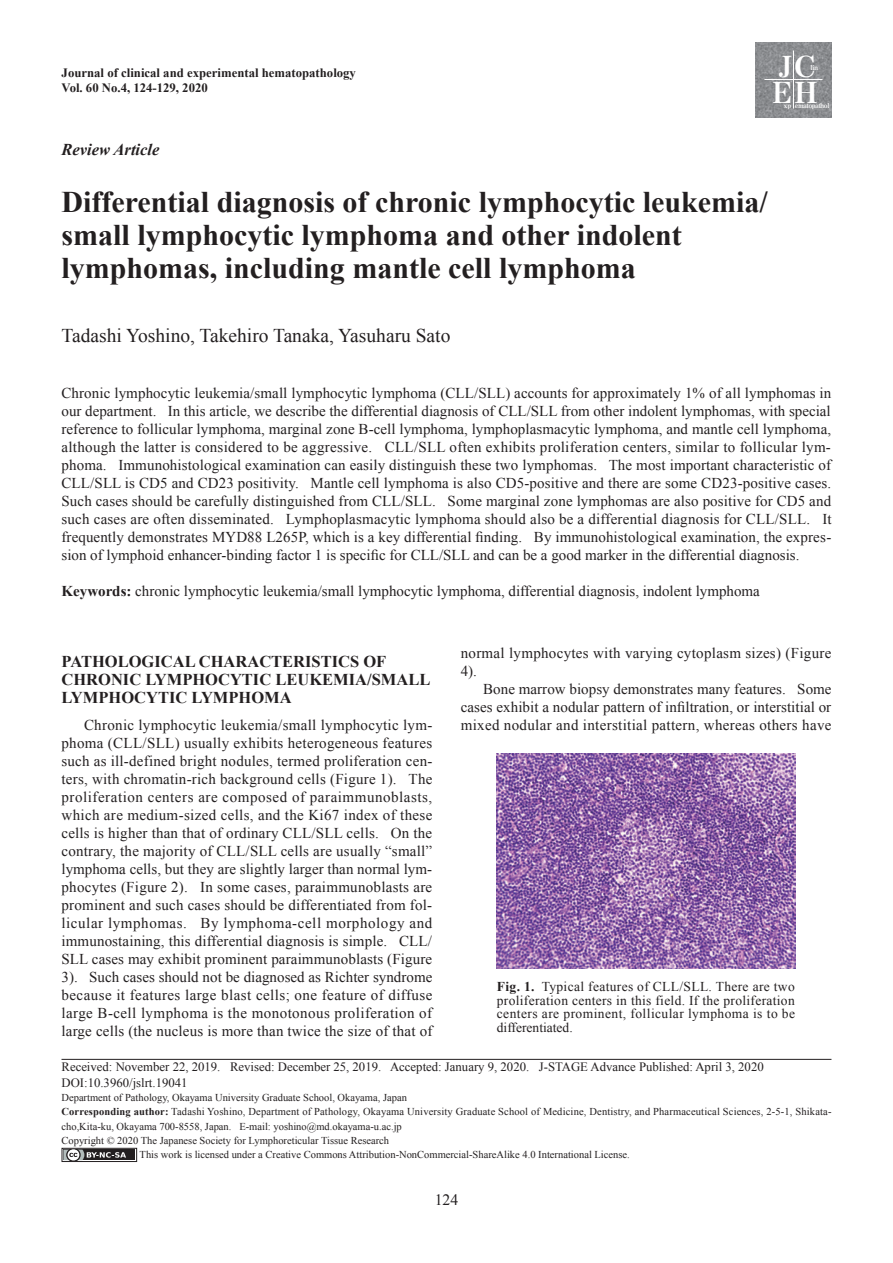
<style>
.page{position:relative;width:893px;height:1263px;background:#fff}
.page>*{position:absolute;margin:0;border:0;box-sizing:border-box;transform-origin:0 0}
.t1{font:700 30px/33px "Times New Roman";color:#231f20}
.t2{font:700 28.95px/26.2px "MOG Century";color:#fff}
.t3{font:19.5px "Times New Roman";color:#231f20}
.t4{font:700 16.5px/18px "Times New Roman";color:#231f20}
.t5{font:italic 700 16.5px "Times New Roman";color:#231f20}
.t6{font:15.75px "Times New Roman";color:#231f20}
.t7{font:15px/18px "Times New Roman";letter-spacing:.01em;color:#231f20;text-align:justify}
.t8{font:13.5px/13.5px "Times New Roman";letter-spacing:.03em;color:#231f20;text-align:justify}
.t9{font:12.75px/15.8px "Times New Roman";color:#231f20}
.t10{font:700 12.75px/15px "Times New Roman";color:#231f20}
.t11{font:10.5px "Times New Roman";color:#231f20}
.t12{font:700 6.75px "MOG Century";letter-spacing:-.07em;color:#fff}
.s1{font-weight:700}
</style>
<div class="page">
<div style="left:62px;top:1148px;width:75px;height:14px;border:1px solid #231f20"></div>
<div style="left:63px;top:1149px;width:72px;height:11px;background:#231f20"></div>
<svg style="left:63px;top:1149px;width:63px;height:11px"></svg>
<hr style="left:62px;top:1059px;width:769px;height:1px;background:#231f20">
<img style="left:497px;top:753px;width:298px;height:215px">
<img style="left:756px;top:42px;width:75px;height:75px">
<hr style="left:764px;top:79px;width:58px;height:1px;background:#fff">
<hr style="left:793px;top:50px;width:1px;height:59px;background:#fff">
<p class="t10" style="left:62px;top:65px;width:296px">Journal of clinical and experimental hematopathology<br>Vol. 60 No.4, 124-129, 2020</p>
<p class="t5" style="left:62px;top:138px;width:99px">Review Article</p>
<h2 class="t2" style="left:772px;top:52px;width:47px">JC<br>EH</h2>
<p class="t12" style="left:810px;top:63px;width:9px">lin</p>
<p class="t12" style="left:784px;top:102px;width:48px">xp ematopathol</p>
<h1 class="t1" style="left:62px;top:185px;width:708px">Differential diagnosis of chronic lymphocytic leukemia/ small lymphocytic lymphoma and other indolent lymphomas, including mantle cell lymphoma</h1>
<h3 class="t3" style="left:62px;top:322px;width:390px">Tadashi Yoshino, Takehiro Tanaka, Yasuharu Sato</h3>
<p class="t7" style="left:62px;top:384px;width:772px">Chronic lymphocytic leukemia/small lymphocytic lymphoma (CLL/SLL) accounts for approximately 1% of all lymphomas in our department. In this article, we describe the differential diagnosis of CLL/SLL from other indolent lymphomas, with special reference to follicular lymphoma, marginal zone B-cell lymphoma, lymphoplasmacytic lymphoma, and mantle cell lymphoma, although the latter is considered to be aggressive. CLL/SLL often exhibits proliferation centers, similar to follicular lym&shy;phoma. Immunohistological examination can easily distinguish these two lymphomas. The most important characteristic of CLL/SLL is CD5 and CD23 positivity. Mantle cell lymphoma is also CD5-positive and there are some CD23-positive cases.<br>Such cases should be carefully distinguished from CLL/SLL. Some marginal zone lymphomas are also positive for CD5 and such cases are often disseminated. Lymphoplasmacytic lymphoma should also be a differential diagnosis for CLL/SLL. It frequently demonstrates MYD88 L265P, which is a key differential finding. By immunohistological examination, the expres&shy;sion of lymphoid enhancer-binding factor 1 is specific for CLL/SLL and can be a good marker in the differential diagnosis.</p>
<p class="t7" style="left:62px;top:582px;width:700px"><span class="s1">Keywords:</span> chronic lymphocytic leukemia/small lymphocytic lymphoma, differential diagnosis, indolent lymphoma</p>
<p class="t4" style="left:62px;top:652px;width:370px">PATHOLOGICAL CHARACTERISTICS OF<br>CHRONIC LYMPHOCYTIC LEUKEMIA/SMALL<br>LYMPHOCYTIC LYMPHOMA</p>
<p class="t7" style="left:62px;top:715px;width:372px;text-indent:22px">Chronic lymphocytic leukemia/small lymphocytic lym&shy;phoma (CLL/SLL) usually exhibits heterogeneous features such as ill-defined bright nodules, termed proliferation cen&shy;ters, with chromatin-rich background cells (Figure 1). The proliferation centers are composed of paraimmunoblasts, which are medium-sized cells, and the Ki67 index of these cells is higher than that of ordinary CLL/SLL cells. On the contrary, the majority of CLL/SLL cells are usually “small” lymphoma cells, but they are slightly larger than normal lym&shy;phocytes (Figure 2). In some cases, paraimmunoblasts are prominent and such cases should be differentiated from fol&shy;licular lymphomas. By lymphoma-cell morphology and immunostaining, this differential diagnosis is simple. CLL/ SLL cases may exhibit prominent paraimmunoblasts (Figure 3). Such cases should not be diagnosed as Richter syndrome because it features large blast cells; one feature of diffuse large B-cell lymphoma is the monotonous proliferation of large cells (the nucleus is more than twice the size of that of</p>
<p class="t7" style="left:461px;top:643px;width:372px">normal lymphocytes with varying cytoplasm sizes) (Figure<br>4).</p>
<p class="t7" style="left:461px;top:679px;width:372px;text-indent:22px">Bone marrow biopsy demonstrates many features. Some cases exhibit a nodular pattern of infiltration, or interstitial or mixed nodular and interstitial pattern, whereas others have</p>
<p class="t8" style="left:497px;top:980px;width:300px"><span class="s1">Fig. 1.</span> Typical features of CLL/SLL. There are two proliferation centers in this field. If the proliferation centers are prominent, follicular lymphoma is to be differentiated.</p>
<p class="t9" style="left:62px;top:1059px;width:704px">Received: November 22, 2019. Revised: December 25, 2019. Accepted: January 9, 2020. J-STAGE Advance Published: April 3, 2020<br>DOI:10.3960/jslrt.19041</p>
<p class="t11" style="left:62px;top:1091px;width:347px">Department of Pathology, Okayama University Graduate School, Okayama, Japan</p>
<p class="t11" style="left:62px;top:1105px;width:771px"><span class="s1">Corresponding author:</span> Tadashi Yoshino, Department of Pathology, Okayama University Graduate School of Medicine, Dentistry, and Pharmaceutical Sciences, 2-5-1, Shikata-</p>
<p class="t11" style="left:62px;top:1119px;width:342px">cho,Kita-ku, Okayama 700-8558, Japan. E-mail: yoshino@md.okayama-u.ac.jp</p>
<p class="t11" style="left:62px;top:1133px;width:329px">Copyright © 2020 The Japanese Society for Lymphoreticular Tissue Research</p>
<p class="t11" style="left:140px;top:1148px;width:492px">This work is licensed under a Creative Commons Attribution-NonCommercial-ShareAlike 4.0 International License.</p>
<p class="t6" style="left:435px;top:1189px;width:25px">124</p>
</div>
